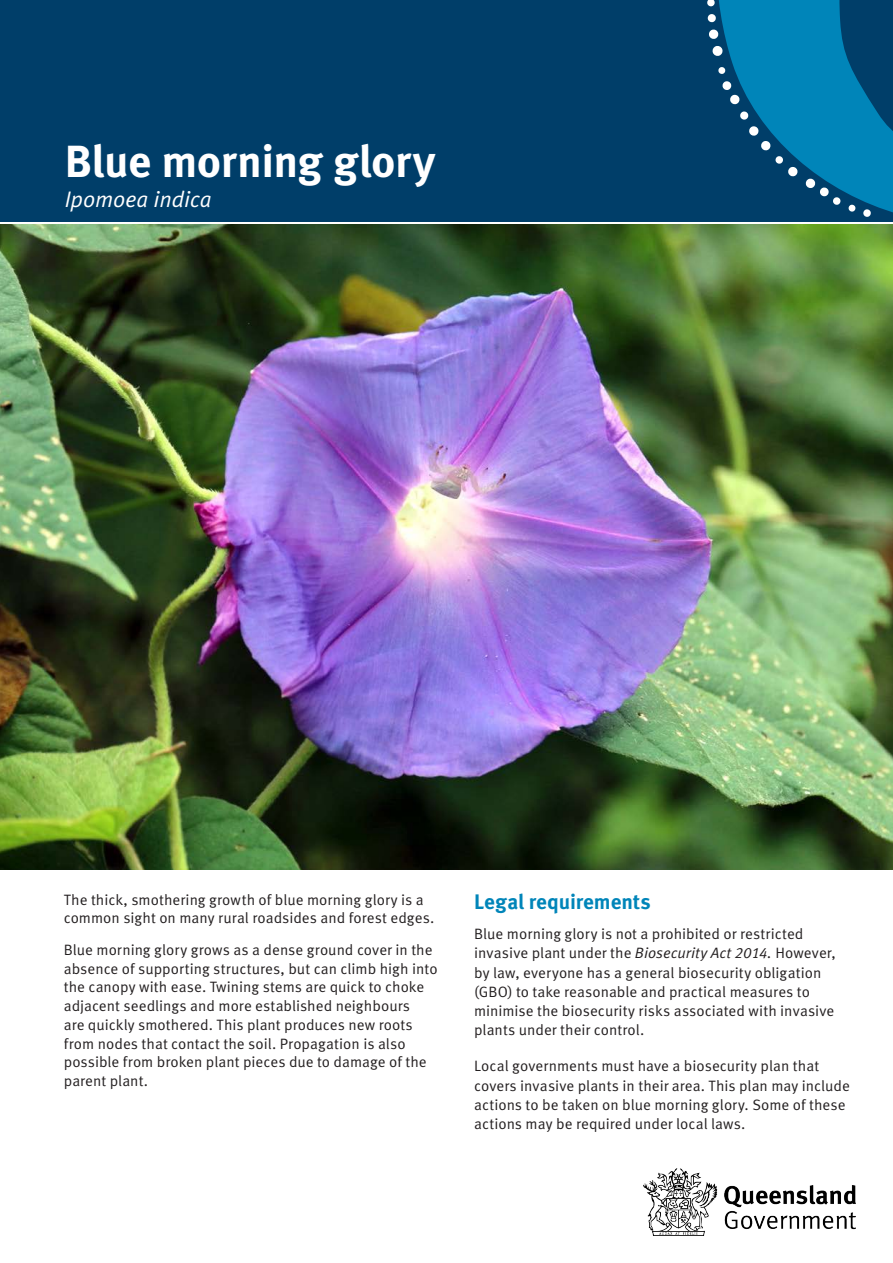
<style>
.page{position:relative;width:893px;height:1263px;background:#fff}
.page>*{position:absolute;margin:0;border:0;box-sizing:border-box;transform-origin:0 0}
.Title_01{font:700 45px "Meta OT";letter-spacing:-.015em;color:#fff}
.Title_02{font:italic 22.5px "Meta OT";letter-spacing:-.01em;color:#fff}
.header01{font:700 21px "Meta OT";letter-spacing:-.005em;color:#0085b9}
.bodycopy{font:15px/18.8px "Meta OT";color:#231f20}
.header01-2{font:15px/19.2px "Meta OT";color:#231f20}
.s1{font-style:italic}
</style>
<div class="page">
<div style="left:0;top:0;width:893px;height:221px;background:#003e69"></div>
<svg style="left:707px;top:0;width:186px;height:217px"></svg>
<img style="left:0;top:224px;width:893px;height:646px">
<img style="left:643px;top:1168px;width:213px;height:68px">
<p class="Title_01" style="left:65px;top:133px;width:373px">Blue morning glory</p>
<p class="Title_02" style="left:65px;top:186px;width:148px">Ipomoea indica</p>
<p class="bodycopy" style="left:64px;top:890px;width:372px">The thick, smothering growth of blue morning glory is a common sight on many rural roadsides and forest edges.</p>
<p class="bodycopy" style="left:64px;top:940px;width:375px">Blue morning glory grows as a dense ground cover in the absence of supporting structures, but can climb high into the canopy with ease. Twining stems are quick to choke adjacent seedlings and more established neighbours<br>are quickly smothered. This plant produces new roots from nodes that contact the soil. Propagation is also possible from broken plant pieces due to damage of the parent plant.</p>
<p class="header01" style="left:474px;top:889px;width:178px">Legal requirements</p>
<p class="bodycopy" style="left:474px;top:924px;width:363px;line-height:19.2px">Blue morning glory is not a prohibited or restricted invasive plant under the <span class="s1">Biosecurity Act 2014.</span> However, by law, everyone has a general biosecurity obligation (GBO) to take reasonable and practical measures to minimise the biosecurity risks associated with invasive plants under their control.</p>
<p class="header01-2" style="left:474px;top:1057px;width:377px">Local governments must have a biosecurity plan that covers invasive plants in their area. This plan may include actions to be taken on blue morning glory. Some of these actions may be required under local laws.</p>
</div>
